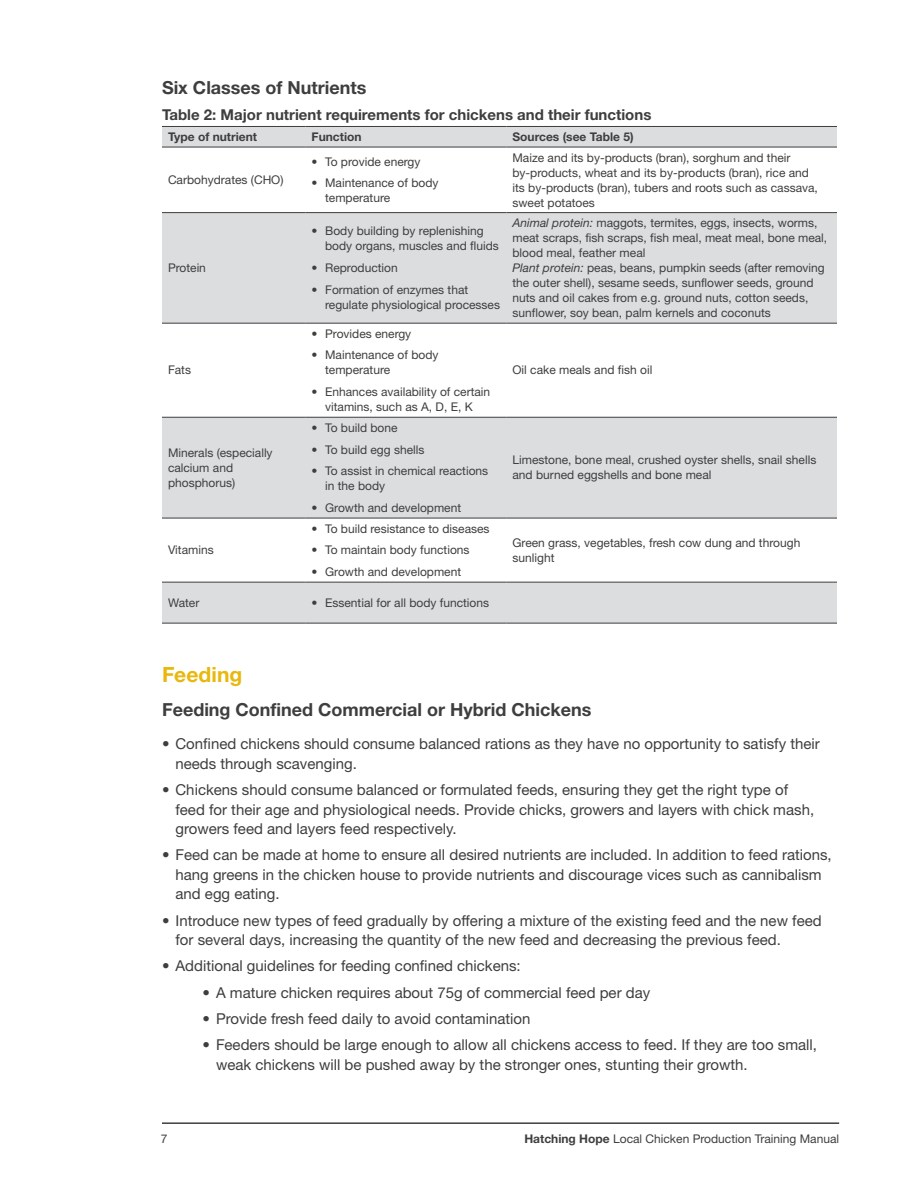
<style>
.page{position:relative;width:918px;height:1188px;background:#fff}
.page>*{position:absolute;margin:0;border:0;box-sizing:border-box;transform-origin:0 0}
.Headline_Level_2_14{font:700 21px "Helvetica Neue LT Std";letter-spacing:.005em;color:#e8b80e}
.Headline_Level_2_14-2{font:700 18px "Helvetica Neue LT Std";color:#3e3e3f}
.Subhead_Level_1_12_1{font:700 18px "Helvetica Neue LT Std";color:#3e3e3f}
.t1{font:15px/19.5px "Helvetica Neue LT Std";color:#3e3e3f}
.Subhead_Level_2_10_1{font:700 15px "Helvetica Neue LT Std";color:#3e3e3f}
.Table_Body_8_10{font:12px/15px "Helvetica Neue LT Std";color:#3e3e3f}
.Table_Head_2_8_10{font:700 12px "Helvetica Neue LT Std";color:#3e3e3f}
.s1{font-style:italic}
.s2{font-weight:700}
</style>
<div class="page">
<hr style="left:162px;top:1122px;width:677px;height:2px;background:#3e3e3f">
<svg style="left:162px;top:127px;width:675px;height:496px;fill:#dcdddf"></svg>
<hr style="left:162px;top:126px;width:144px;height:1px;background:#3e3e3f">
<hr style="left:306px;top:126px;width:201px;height:1px;background:#3e3e3f">
<hr style="left:507px;top:126px;width:330px;height:1px;background:#3e3e3f">
<hr style="left:162px;top:147px;width:144px;height:1px;background:#3e3e3f">
<hr style="left:306px;top:147px;width:201px;height:1px;background:#3e3e3f">
<hr style="left:507px;top:147px;width:330px;height:1px;background:#3e3e3f">
<hr style="left:162px;top:212px;width:144px;height:1px;background:#3e3e3f">
<hr style="left:306px;top:212px;width:201px;height:1px;background:#3e3e3f">
<hr style="left:507px;top:212px;width:330px;height:1px;background:#3e3e3f">
<hr style="left:162px;top:323px;width:144px;height:1px;background:#3e3e3f">
<hr style="left:306px;top:323px;width:201px;height:1px;background:#3e3e3f">
<hr style="left:507px;top:323px;width:330px;height:1px;background:#3e3e3f">
<hr style="left:162px;top:417px;width:144px;height:1px;background:#3e3e3f">
<hr style="left:306px;top:417px;width:201px;height:1px;background:#3e3e3f">
<hr style="left:507px;top:417px;width:330px;height:1px;background:#3e3e3f">
<hr style="left:162px;top:518px;width:144px;height:1px;background:#3e3e3f">
<hr style="left:306px;top:518px;width:201px;height:1px;background:#3e3e3f">
<hr style="left:507px;top:518px;width:330px;height:1px;background:#3e3e3f">
<hr style="left:162px;top:582px;width:144px;height:1px;background:#3e3e3f">
<hr style="left:306px;top:582px;width:201px;height:1px;background:#3e3e3f">
<hr style="left:507px;top:582px;width:330px;height:1px;background:#3e3e3f">
<hr style="left:162px;top:623px;width:144px;height:1px;background:#3e3e3f">
<hr style="left:306px;top:623px;width:201px;height:1px;background:#3e3e3f">
<hr style="left:507px;top:623px;width:330px;height:1px;background:#3e3e3f">
<p class="Subhead_Level_1_12_1" style="left:162px;top:76px;width:206px">Six Classes of Nutrients</p>
<p class="Subhead_Level_2_10_1" style="left:162px;top:105px;width:491px">Table 2: Major nutrient requirements for chickens and their functions</p>
<p class="Table_Head_2_8_10" style="left:168px;top:129px;width:91px">Type of nutrient</p>
<p class="Table_Head_2_8_10" style="left:312px;top:129px;width:52px">Function</p>
<p class="Table_Head_2_8_10" style="left:513px;top:129px;width:123px">Sources (see Table 5)</p>
<p class="Table_Body_8_10" style="left:168px;top:172px;width:117px">Carbohydrates (CHO)</p>
<p class="Table_Body_8_10" style="left:513px;top:150px;width:307px">Maize and its by-products (bran), sorghum and their by-products, wheat and its by-products (bran), rice and its by-products (bran), tubers and roots such as cassava, sweet potatoes</p>
<p class="Table_Body_8_10" style="left:312px;top:154px;width:110px">• To provide energy</p>
<p class="Table_Body_8_10" style="left:325px;top:176px;width:115px;text-indent:-14px">• Maintenance of body temperature</p>
<p class="Table_Body_8_10" style="left:168px;top:260px;width:40px">Protein</p>
<p class="Table_Body_8_10" style="left:168px;top:363px;width:25px">Fats</p>
<p class="Table_Body_8_10" style="left:168px;top:445px;width:106px">Minerals (especially calcium and phosphorus)</p>
<p class="Table_Body_8_10" style="left:168px;top:542px;width:47px">Vitamins</p>
<p class="Table_Body_8_10" style="left:325px;top:224px;width:175px;text-indent:-14px">• Body building by replenishing body organs, muscles and fluids</p>
<p class="Table_Body_8_10" style="left:312px;top:260px;width:88px">• Reproduction</p>
<p class="Table_Body_8_10" style="left:325px;top:282px;width:176px;text-indent:-14px">• Formation of enzymes that regulate physiological processes</p>
<p class="Table_Body_8_10" style="left:312px;top:326px;width:101px">• Provides energy</p>
<p class="Table_Body_8_10" style="left:325px;top:348px;width:115px;text-indent:-14px">• Maintenance of body temperature</p>
<p class="Table_Body_8_10" style="left:312px;top:384px;width:180px;text-align:center">• Enhances availability of certain vitamins, such as A, D, E, K</p>
<p class="Table_Body_8_10" style="left:312px;top:420px;width:87px">• To build bone</p>
<p class="Table_Body_8_10" style="left:312px;top:442px;width:114px">• To build egg shells</p>
<p class="Table_Body_8_10" style="left:325px;top:463px;width:165px;text-indent:-14px">• To assist in chemical reactions in the body</p>
<p class="Table_Body_8_10" style="left:312px;top:500px;width:151px">• Growth and development</p>
<p class="Table_Body_8_10" style="left:312px;top:521px;width:179px">• To build resistance to diseases</p>
<p class="Table_Body_8_10" style="left:312px;top:542px;width:159px">• To maintain body functions</p>
<p class="Table_Body_8_10" style="left:312px;top:564px;width:151px">• Growth and development</p>
<p class="Table_Body_8_10" style="left:168px;top:595px;width:33px">Water</p>
<p class="Table_Body_8_10" style="left:312px;top:595px;width:179px">• Essential for all body functions</p>
<p class="Table_Body_8_10" style="left:513px;top:215px;width:316px"><span class="s1">Animal protein:</span> maggots, termites, eggs, insects, worms, meat scraps, fish scraps, fish meal, meat meal, bone meal, blood meal, feather meal</p>
<p class="Table_Body_8_10" style="left:513px;top:260px;width:314px"><span class="s1">Plant protein:</span> peas, beans, pumpkin seeds (after removing the outer shell), sesame seeds, sunflower seeds, ground nuts and oil cakes from e.g. ground nuts, cotton seeds, sunflower, soy bean, palm kernels and coconuts</p>
<p class="Table_Body_8_10" style="left:513px;top:363px;width:141px">Oil cake meals and fish oil</p>
<p class="Table_Body_8_10" style="left:513px;top:453px;width:305px">Limestone, bone meal, crushed oyster shells, snail shells and burned eggshells and bone meal</p>
<p class="Table_Body_8_10" style="left:513px;top:535px;width:289px">Green grass, vegetables, fresh cow dung and through sunlight</p>
<p class="Headline_Level_2_14" style="left:162px;top:662px;width:82px">Feeding</p>
<p class="Headline_Level_2_14-2" style="left:162px;top:699px;width:431px">Feeding Confined Commercial or Hybrid Chickens</p>
<p class="t1" style="left:176px;top:734px;width:646px;text-indent:-14px">• Confined chickens should consume balanced rations as they have no opportunity to satisfy their needs through scavenging.</p>
<p class="t1" style="left:176px;top:780px;width:640px;text-indent:-14px">• Chickens should consume balanced or formulated feeds, ensuring they get the right type of feed for their age and physiological needs. Provide chicks, growers and layers with chick mash, growers feed and layers feed respectively.</p>
<p class="t1" style="left:176px;top:845px;width:658px;text-indent:-14px">• Feed can be made at home to ensure all desired nutrients are included. In addition to feed rations, hang greens in the chicken house to provide nutrients and discourage vices such as cannibalism and egg eating.</p>
<p class="t1" style="left:176px;top:910px;width:648px;text-indent:-14px">• Introduce new types of feed gradually by offering a mixture of the existing feed and the new feed for several days, increasing the quantity of the new feed and decreasing the previous feed.</p>
<p class="t1" style="left:162px;top:956px;width:360px">• Additional guidelines for feeding confined chickens:</p>
<p class="t1" style="left:202px;top:982px;width:449px">• A mature chicken requires about 75g of commercial feed per day</p>
<p class="t1" style="left:202px;top:1009px;width:330px">• Provide fresh feed daily to avoid contamination</p>
<p class="t1" style="left:216px;top:1035px;width:603px;text-indent:-14px">• Feeders should be large enough to allow all chickens access to feed. If they are too small, weak chickens will be pushed away by the stronger ones, stunting their growth.</p>
<p class="Table_Body_8_10" style="left:161px;top:1131px;width:8px">7</p>
<p class="Table_Body_8_10" style="left:524px;top:1131px;width:316px"><span class="s2">Hatching Hope</span> Local Chicken Production Training Manual</p>
</div>
